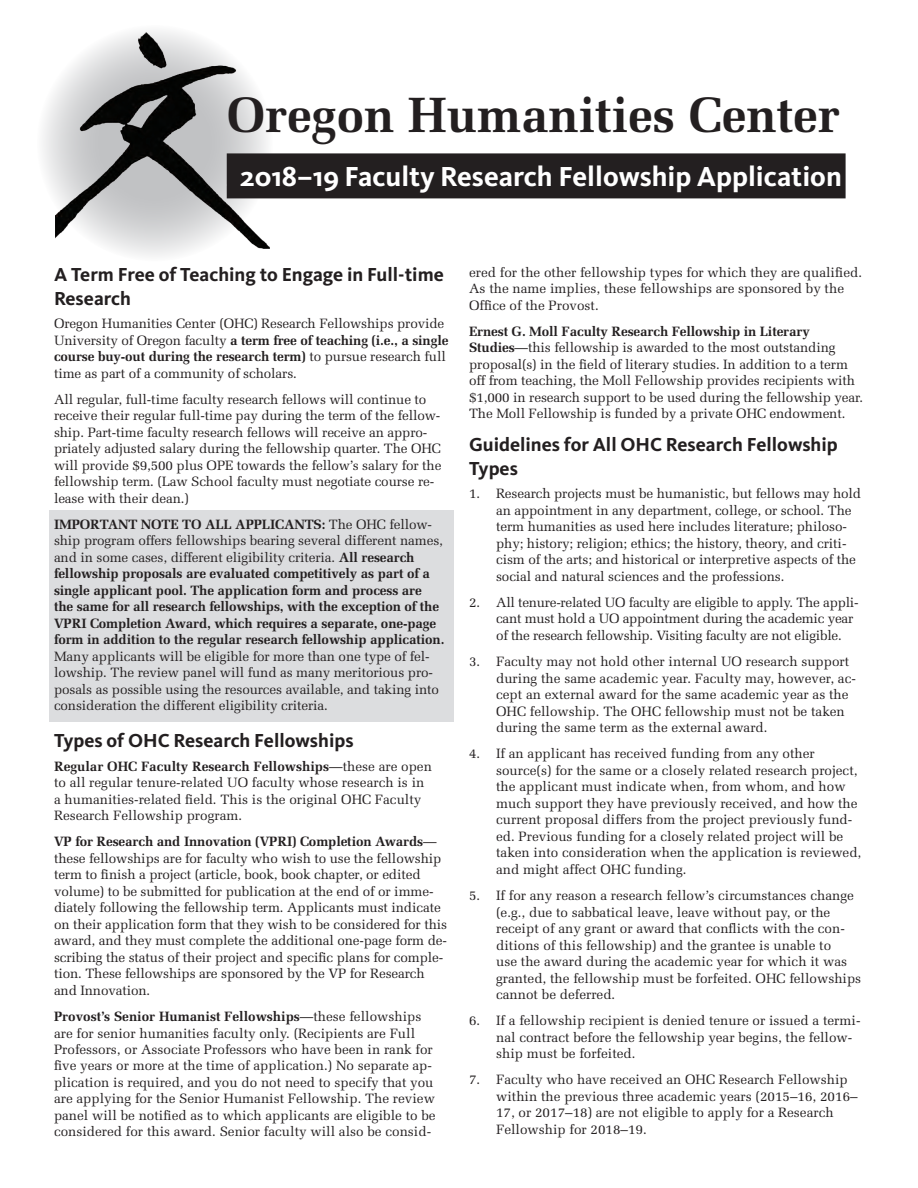
<style>
.page{position:relative;width:918px;height:1188px;background:#fff}
.page>*{position:absolute;margin:0;border:0;box-sizing:border-box;transform-origin:0 0}
.t1{font:700 49.5px "Melior";color:#231f20}
.t2{font:700 28.5px "Kievit Pro";color:#fff}
.Heading_1{font:700 19.5px/23.4px "Kievit Pro";color:#231f20}
.indent2{font:13.5px/16.5px "Melior";color:#231f20}
.Body_Text{font:13.5px/16.5px "Melior";letter-spacing:-.01em;color:#231f20}
.indent2-2{font:13.5px/16.5px "Melior";letter-spacing:-.02em;color:#231f20}
.s1{font-weight:700}
</style>
<div class="page">
<div style="left:49px;top:510px;width:405px;height:211px;background:#dcdddf"></div>
<div style="left:37px;top:25px;width:236px;height:236px;background:#f6f6f6;border-radius:50%"></div>
<img style="left:55px;top:32px;width:215px;height:216px">
<div style="left:227px;top:153px;width:619px;height:45px;background:#231f20"></div>
<p class="t1" style="left:227px;top:86px;width:615px">Oregon Humanities Center</p>
<p class="t2" style="left:240px;top:159px;width:603px">2018–19 Faculty Research Fellowship Application</p>
<p class="Heading_1" style="left:54px;top:263px;width:391px">A Term Free of Teaching to Engage in Full-time<br>Research</p>
<p class="Body_Text" style="left:54px;top:315px;width:396px">Oregon Humanities Center (OHC) Research Fellowships provide University of Oregon faculty <span class="s1">a term free of teaching (i.e., a single course buy-out during the research term)</span> to pursue research full time as part of a community of scholars.</p>
<p class="Body_Text" style="left:54px;top:391px;width:389px">All regular, full-time faculty research fellows will continue to receive their regular full-time pay during the term of the fellow&shy;ship. Part-time faculty research fellows will receive an appro&shy;priately adjusted salary during the fellowship quarter. The OHC will provide $9,500 plus OPE towards the fellow’s salary for the fellowship term. (Law School faculty must negotiate course re&shy;lease with their dean.)</p>
<p class="indent2" style="left:54px;top:516px;width:392px"><span class="s1">IMPORTANT NOTE TO ALL APPLICANTS:</span> The OHC fellow&shy;ship program offers fellowships bearing several different names, and in some cases, different eligibility criteria. <span class="s1">All research fellowship proposals are evaluated competitively as part of a single applicant pool. The application form and process are the same for all research fellowships, with the exception of the VPRI Completion Award, which requires a separate, one-page form in addition to the regular research fellowship application.<br></span>Many applicants will be eligible for more than one type of fel&shy;lowship. The review panel will fund as many meritorious pro&shy;posals as possible using the resources available, and taking into consideration the different eligibility criteria.</p>
<p class="Heading_1" style="left:54px;top:729px;width:301px">Types of OHC Research Fellowships</p>
<p class="Body_Text" style="left:54px;top:758px;width:379px"><span class="s1">Regular OHC Faculty Research Fellowships</span>—these are open to all regular tenure-related UO faculty whose research is in a humanities-related field. This is the original OHC Faculty Research Fellowship program.</p>
<p class="Body_Text" style="left:54px;top:833px;width:395px"><span class="s1">VP for Research and Innovation (VPRI) Completion Awards</span>— these fellowships are for faculty who wish to use the fellowship term to finish a project (article, book, book chapter, or edited volume) to be submitted for publication at the end of or imme&shy;diately following the fellowship term. Applicants must indicate on their application form that they wish to be considered for this award, and they must complete the additional one-page form de&shy;scribing the status of their project and specific plans for comple&shy;tion. These fellowships are sponsored by the VP for Research and Innovation.</p>
<p class="Body_Text" style="left:54px;top:1008px;width:383px"><span class="s1">Provost’s Senior Humanist Fellowships</span>—these fellowships are for senior humanities faculty only. (Recipients are Full Professors, or Associate Professors who have been in rank for five years or more at the time of application.) No separate ap&shy;plication is required, and you do not need to specify that you are applying for the Senior Humanist Fellowship. The review panel will be notified as to which applicants are eligible to be considered for this award. Senior faculty will also be consid-</p>
<p class="Body_Text" style="left:469px;top:264px;width:394px">ered for the other fellowship types for which they are qualified.<br>As the name implies, these fellowships are sponsored by the<br>Office of the Provost.</p>
<p class="Body_Text" style="left:469px;top:323px;width:396px"><span class="s1">Ernest G. Moll Faculty Research Fellowship in Literary Studies</span>—this fellowship is awarded to the most outstanding proposal(s) in the field of literary studies. In addition to a term off from teaching, the Moll Fellowship provides recipients with $1,000 in research support to be used during the fellowship year.<br>The Moll Fellowship is funded by a private OHC endowment.</p>
<p class="Heading_1" style="left:469px;top:433px;width:370px">Guidelines for All OHC Research Fellowship<br>Types</p>
<p class="indent2" style="left:496px;top:485px;width:367px;text-indent:-27px">1. Research projects must be humanistic, but fellows may hold an appointment in any department, college, or school. The term humanities as used here includes literature; philoso&shy;phy; history; religion; ethics; the history, theory, and criti&shy;cism of the arts; and historical or interpretive aspects of the social and natural sciences and the professions.</p>
<p class="indent2-2" style="left:496px;top:594px;width:364px;text-indent:-27px">2. All tenure-related UO faculty are eligible to apply. The appli&shy;cant must hold a UO appointment during the academic year of the research fellowship. Visiting faculty are not eligible.</p>
<p class="indent2" style="left:496px;top:653px;width:361px;text-indent:-27px">3. Faculty may not hold other internal UO research support during the same academic year. Faculty may, however, ac&shy;cept an external award for the same academic year as the OHC fellowship. The OHC fellowship must not be taken during the same term as the external award.</p>
<p class="indent2" style="left:496px;top:745px;width:367px;text-indent:-27px">4. If an applicant has received funding from any other source(s) for the same or a closely related research project, the applicant must indicate when, from whom, and how much support they have previously received, and how the current proposal differs from the project previously fund&shy;ed. Previous funding for a closely related project will be taken into consideration when the application is reviewed, and might affect OHC funding.</p>
<p class="indent2" style="left:496px;top:887px;width:367px;text-indent:-27px">5. If for any reason a research fellow’s circumstances change (e.g., due to sabbatical leave, leave without pay, or the receipt of any grant or award that conflicts with the con&shy;ditions of this fellowship) and the grantee is unable to<br>use the award during the academic year for which it was granted, the fellowship must be forfeited. OHC fellowships cannot be deferred.</p>
<p class="indent2" style="left:496px;top:1012px;width:366px;text-indent:-27px">6. If a fellowship recipient is denied tenure or issued a termi&shy;nal contract before the fellowship year begins, the fellow&shy;ship must be forfeited.</p>
<p class="indent2" style="left:496px;top:1072px;width:363px;text-indent:-27px">7. Faculty who have received an OHC Research Fellowship within the previous three academic years (2015–16, 2016– 17, or 2017–18) are not eligible to apply for a Research Fellowship for 2018–19.</p>
</div>
